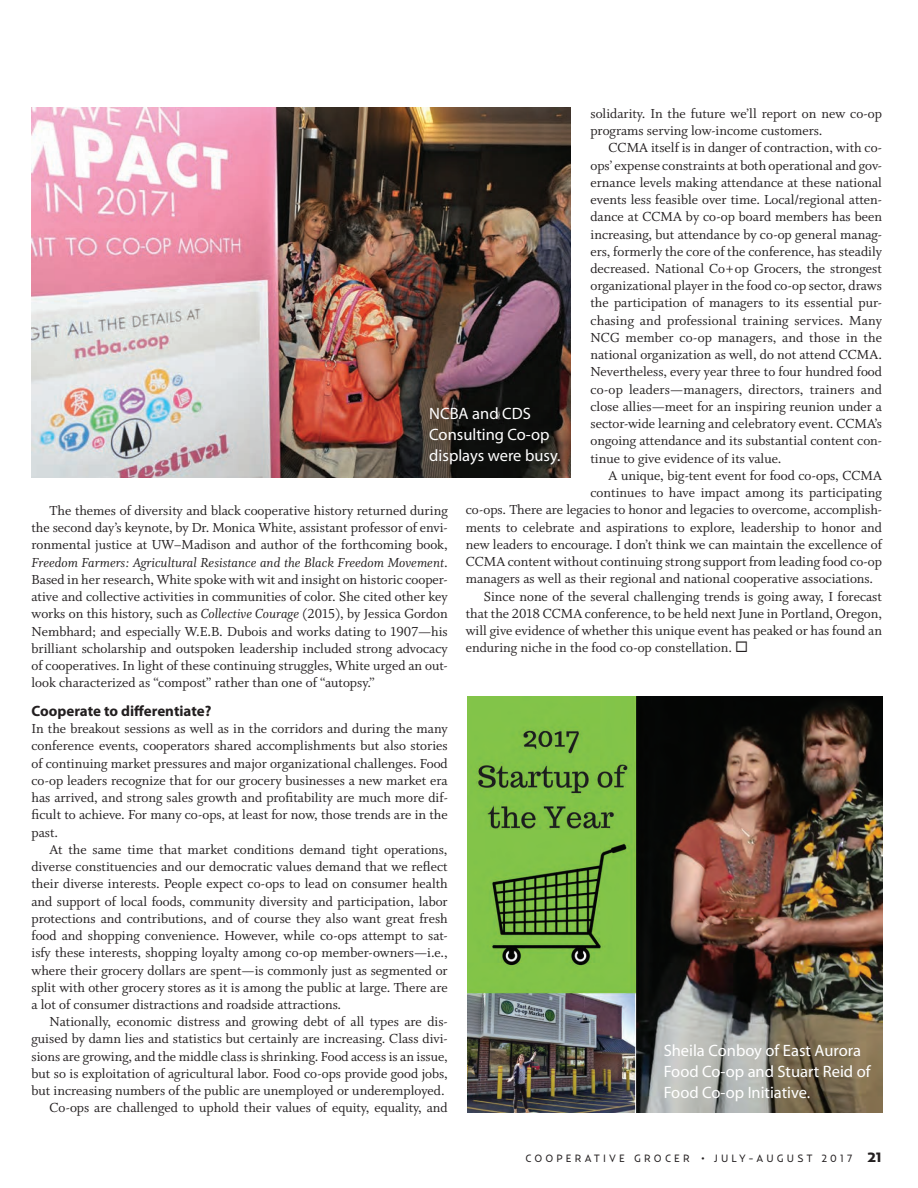
<style>
.page{position:relative;width:918px;height:1188px;background:#fff}
.page>*{position:absolute;margin:0;border:0;box-sizing:border-box;transform-origin:0 0}
.Text_Sans{font:16.5px/21px "Myriad";color:#fff}
.CDS_Subhead{font:700 15px "Myriad Pro";color:#231f20}
.Text_1_indent{font:14.7px/17.2px "Whitman Roman LF";color:#231f20;text-align:justify}
.Text_1{font:14.7px/17.2px "Whitman Roman LF";color:#231f20;text-align:justify}
.t1{font:10.5px "Relay";letter-spacing:.3em;color:#231f20}
.s1{font-family:"Whitman Italic LF"}
.s2{font-family:"Proxima Nova"}
.s3{font-family:"Relay Wide";font-weight:900;font-size:13.5px}
</style>
<div class="page">
<img style="left:467px;top:697px;width:416px;height:415px">
<img style="left:31px;top:107px;width:539px;height:370px">
<p class="Text_1_indent" style="left:590px;top:105px;width:293px">solidarity. In the future we’ll report on new co-op programs serving low-income customers.</p>
<p class="Text_1_indent" style="left:590px;top:139px;width:293px;text-indent:18px">CCMA itself is in danger of contraction, with co&shy;ops’ expense constraints at both operational and gov&shy;ernance levels making attendance at these national events less feasible over time. Local/regional atten&shy;dance at CCMA by co-op board members has been increasing, but attendance by co-op general manag&shy;ers, formerly the core of the conference, has steadily decreased. National Co+op Grocers, the strongest organizational player in the food co-op sector, draws the participation of managers to its essential pur&shy;chasing and professional training services. Many NCG member co-op managers, and those in the national organization as well, do not attend CCMA.<br>Nevertheless, every year three to four hundred food co-op leaders—managers, directors, trainers and close allies—meet for an inspiring reunion under a sector-wide learning and celebratory event. CCMA’s ongoing attendance and its substantial content con&shy;tinue to give evidence of its value.</p>
<p class="Text_1_indent" style="left:609px;top:467px;width:275px">A unique, big-tent event for food co-ops, CCMA</p>
<p class="Text_1_indent" style="left:590px;top:484px;width:293px">continues to have impact among its participating</p>
<p class="Text_1_indent" style="left:466px;top:502px;width:418px">co-ops. There are legacies to honor and legacies to overcome, accomplish-</p>
<p class="Text_1_indent" style="left:466px;top:519px;width:418px">ments to celebrate and aspirations to explore, leadership to honor and</p>
<p class="Text_1_indent" style="left:466px;top:536px;width:418px">new leaders to encourage. I don’t think we can maintain the excellence of</p>
<p class="Text_1_indent" style="left:466px;top:553px;width:418px">CCMA content without continuing strong support from leading food co-op</p>
<p class="Text_1_indent" style="left:466px;top:571px;width:409px">managers as well as their regional and national cooperative associations.</p>
<p class="Text_1_indent" style="left:466px;top:588px;width:418px;text-indent:18px">Since none of the several challenging trends is going away, I forecast that the 2018 CCMA conference, to be held next June in Portland, Oregon, will give evidence of whether this unique event has peaked or has found an enduring niche in the food co-op constellation. ◻</p>
<p class="Text_Sans" style="left:429px;top:404px;width:133px">NCBA and CDS<br>Consulting Co-op displays were busy.</p>
<p class="Text_1_indent" style="left:32px;top:502px;width:418px;text-indent:18px">The themes of diversity and black cooperative history returned during the second day’s keynote, by Dr. Monica White, assistant professor of envi&shy;ronmental justice at UW–Madison and author of the forthcoming book, <span class="s1">Freedom Farmers: Agricultural Resistance and the Black Freedom Movement</span>.<br>Based in her research, White spoke with wit and insight on historic cooper&shy;ative and collective activities in communities of color. She cited other key works on this history, such as <span class="s1">Collective Courage</span> (2015), by Jessica Gordon Nembhard; and especially W.E.B. Dubois and works dating to 1907—his brilliant scholarship and outspoken leadership included strong advocacy of cooperatives. In light of these continuing struggles, White urged an out&shy;look characterized as “compost” rather than one of “autopsy.”</p>
<p class="CDS_Subhead" style="left:32px;top:701px;width:181px">Cooperate to differentiate?</p>
<p class="Text_1" style="left:32px;top:720px;width:418px">In the breakout sessions as well as in the corridors and during the many conference events, cooperators shared accomplishments but also stories of continuing market pressures and major organizational challenges. Food co-op leaders recognize that for our grocery businesses a new market era has arrived, and strong sales growth and profitability are much more dif&shy;ficult to achieve. For many co-ops, at least for now, those trends are in the past.</p>
<p class="Text_1_indent" style="left:32px;top:841px;width:418px;text-indent:18px">At the same time that market conditions demand tight operations, diverse constituencies and our democratic values demand that we reflect their diverse interests. People expect co-ops to lead on consumer health and support of local foods, community diversity and participation, labor protections and contributions, and of course they also want great fresh food and shopping convenience. However, while co-ops attempt to sat&shy;isfy these interests, shopping loyalty among co-op member-owners—i.e., where their grocery dollars are spent—is commonly just as segmented or split with other grocery stores as it is among the public at large. There are a lot of consumer distractions and roadside attractions.</p>
<p class="Text_1_indent" style="left:32px;top:1013px;width:418px;text-indent:18px">Nationally, economic distress and growing debt of all types are dis&shy;guised by damn lies and statistics but certainly are increasing. Class divi&shy;sions are growing, and the middle class is shrinking. Food access is an issue, but so is exploitation of agricultural labor. Food co-ops provide good jobs, but increasing numbers of the public are unemployed or underemployed.</p>
<p class="Text_1_indent" style="left:50px;top:1100px;width:400px">Co-ops are challenged to uphold their values of equity, equality, and</p>
<p class="Text_Sans" style="left:664px;top:1040px;width:208px">Sheila Conboy of East Aurora<br>Food Co-op and Stuart Reid of<br>Food Co-op Initiative.</p>
<p class="t1" style="left:525px;top:1151px;width:358px">COOPERATIVE GROCER <span class="s2">•</span> JULY-AUGUST 2017 <span class="s3">21</span></p>
</div>
